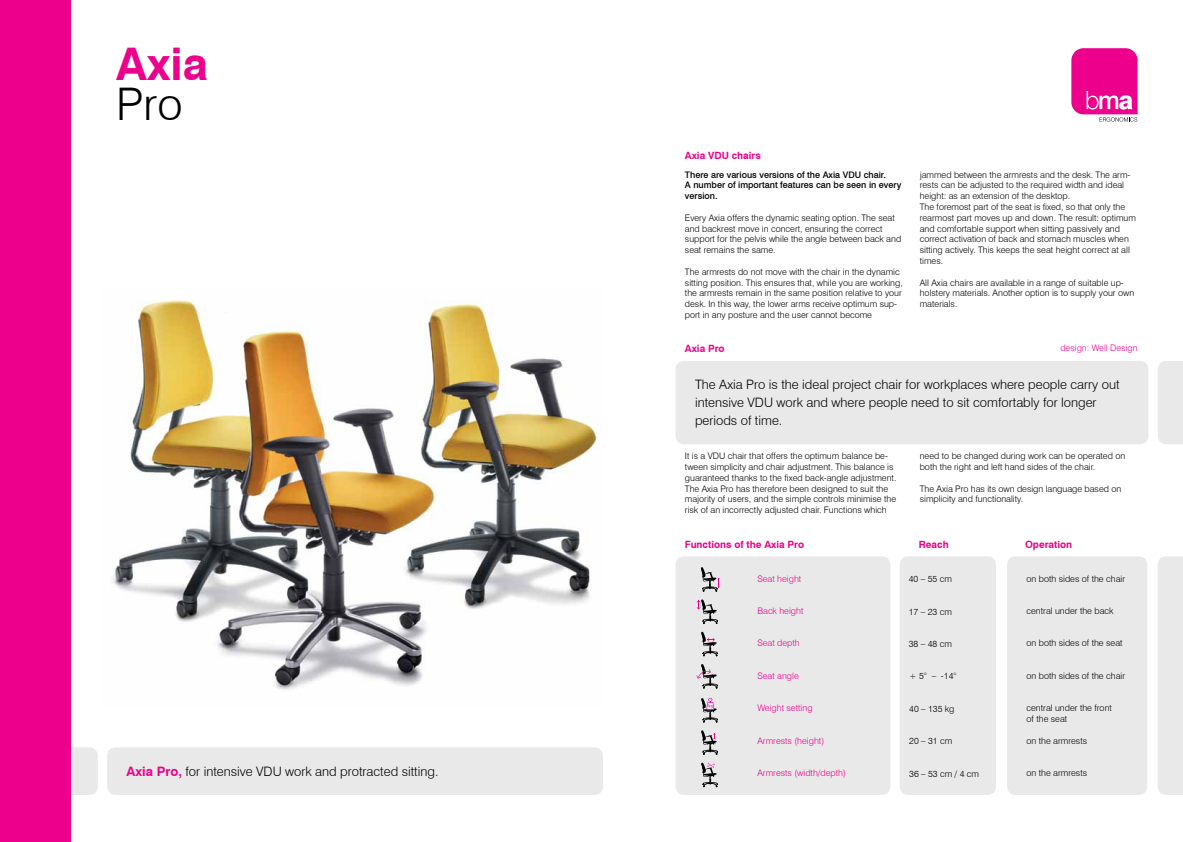
<style>
.page{position:relative;width:1183px;height:842px;background:#fff}
.page>*{position:absolute;margin:0;border:0;box-sizing:border-box;transform-origin:0 0}
.t1{font:700 45px "Swiss 721 BT";color:#ec008c}
.t2{font:300 45px "Swiss 721 BT";color:#000}
.t3{font:300 13px/18px "Swiss 721 BT";color:#000}
.t4{font:700 10px "Swiss 721 BT";color:#ec008c}
.t5{font:300 9px/10.8px "Swiss 721 BT";color:#000}
.t6{font:300 9px "Swiss 721 BT";color:#ec008c}
.t7{font:500 9px/10.8px "Swiss 721 BT";color:#000}
.s1{font-weight:700;color:#ec008c}
</style>
<div class="page">
<hr style="left:1182px;top:0;width:1px;height:842px;background:#000">
<svg style="left:1071px;top:48px;width:66px;height:74px"></svg>
<img style="left:113px;top:300px;width:484px;height:390px">
<div style="left:675px;top:361px;width:472px;height:83px;background:#e9e9ea;border-radius:9px"></div>
<div style="left:1158px;top:361px;width:24px;height:83px;background:#e9e9ea"></div>
<div style="left:107px;top:747px;width:495px;height:48px;background:#e9e9ea;border-radius:9px"></div>
<div style="left:58px;top:747px;width:40px;height:48px;background:#e9e9ea;border-radius:9px"></div>
<div style="left:675px;top:556px;width:215px;height:239px;background:#e9e9ea;border-radius:9px"></div>
<div style="left:1158px;top:556px;width:24px;height:239px;background:#e9e9ea"></div>
<div style="left:1006px;top:556px;width:140px;height:239px;background:#e9e9ea;border-radius:9px"></div>
<div style="left:899px;top:556px;width:96px;height:239px;background:#e9e9ea;border-radius:9px"></div>
<svg style="left:701px;top:567px;width:18px;height:25px"></svg>
<svg style="left:701px;top:631px;width:17px;height:25px"></svg>
<svg style="left:696px;top:664px;width:22px;height:25px"></svg>
<svg style="left:701px;top:698px;width:17px;height:25px"></svg>
<svg style="left:701px;top:730px;width:17px;height:25px"></svg>
<svg style="left:696px;top:599px;width:22px;height:25px"></svg>
<svg style="left:701px;top:762px;width:17px;height:25px"></svg>
<div style="left:0;top:0;width:71px;height:842px;background:#ec008c"></div>
<h1 class="t1" style="left:116px;top:37px;width:93px">Axia</h1>
<h1 class="t2" style="left:116px;top:77px;width:68px">Pro</h1>
<h2 class="t3" style="left:127px;top:762px;width:313px"><span class="s1">Axia Pro,</span> for intensive VDU work and protracted sitting.</h2>
<p class="t4" style="left:684px;top:150px;width:77px">Axia VDU chairs</p>
<p class="t7" style="left:684px;top:169px;width:218px">There are various versions of the Axia VDU chair.<br>A number of important features can be seen in every version.</p>
<p class="t5" style="left:684px;top:212px;width:218px">Every Axia offers the dynamic seating option. The seat and backrest move in concert, ensuring the correct support for the pelvis while the angle between back and seat remains the same.</p>
<p class="t5" style="left:684px;top:266px;width:219px">The armrests do not move with the chair in the dynamic sitting position. This ensures that, while you are working, the armrests remain in the same position relative to your desk. In this way, the lower arms receive optimum sup&shy;port in any posture and the user cannot become</p>
<p class="t4" style="left:684px;top:343px;width:41px">Axia Pro</p>
<p class="t5" style="left:919px;top:169px;width:218px">jammed between the armrests and the desk. The arm&shy;rests can be adjusted to the required width and ideal height: as an extension of the desktop.<br>The foremost part of the seat is fixed, so that only the rearmost part moves up and down. The result: optimum and comfortable support when sitting passively and correct activation of back and stomach muscles when sitting actively. This keeps the seat height correct at all times.</p>
<p class="t5" style="left:919px;top:277px;width:216px">All Axia chairs are available in a range of suitable up&shy;holstery materials. Another option is to supply your own materials.</p>
<p class="t6" style="left:1060px;top:342px;width:79px">design: Well Design</p>
<h2 class="t3" style="left:694px;top:375px;width:426px">The Axia Pro is the ideal project chair for workplaces where people carry out intensive VDU work and where people need to sit comfortably for longer periods of time.</h2>
<p class="t5" style="left:684px;top:451px;width:213px">It is a VDU chair that offers the optimum balance be&shy;tween simplicity and chair adjustment. This balance is guaranteed thanks to the fixed back-angle adjustment.<br>The Axia Pro has therefore been designed to suit the majority of users, and the simple controls minimise the risk of an incorrectly adjusted chair. Functions which</p>
<p class="t5" style="left:919px;top:451px;width:207px">need to be changed during work can be operated on both the right and left hand sides of the chair.</p>
<p class="t5" style="left:919px;top:483px;width:203px">The Axia Pro has its own design language based on simplicity and functionality.</p>
<p class="t4" style="left:684px;top:538px;width:121px">Functions of the Axia Pro</p>
<p class="t6" style="left:757px;top:573px;width:45px">Seat height</p>
<p class="t6" style="left:757px;top:605px;width:47px">Back height</p>
<p class="t6" style="left:757px;top:638px;width:44px">Seat depth</p>
<p class="t6" style="left:757px;top:670px;width:43px">Seat angle</p>
<p class="t6" style="left:757px;top:702px;width:57px">Weight setting</p>
<p class="t6" style="left:757px;top:735px;width:68px">Armrests (height)</p>
<p class="t6" style="left:757px;top:767px;width:90px">Armrests (width/depth)</p>
<p class="t4" style="left:918px;top:538px;width:31px">Reach</p>
<p class="t4" style="left:1024px;top:538px;width:49px">Operation</p>
<p class="t5" style="left:1026px;top:573px;width:100px">on both sides of the chair</p>
<p class="t5" style="left:1026px;top:605px;width:88px">central under the back</p>
<p class="t5" style="left:1026px;top:638px;width:98px">on both sides of the seat</p>
<p class="t5" style="left:1026px;top:670px;width:100px">on both sides of the chair</p>
<p class="t5" style="left:1026px;top:702px;width:87px">central under the front of the seat</p>
<p class="t5" style="left:1026px;top:735px;width:62px">on the armrests</p>
<p class="t5" style="left:1026px;top:767px;width:62px">on the armrests</p>
<p class="t5" style="left:908px;top:573px;width:44px">40 – 55 cm</p>
<p class="t5" style="left:908px;top:606px;width:44px">17 – 23 cm</p>
<p class="t5" style="left:908px;top:638px;width:44px">38 – 48 cm</p>
<p class="t5" style="left:909px;top:671px;width:49px">+ 5° – -14°</p>
<p class="t5" style="left:909px;top:703px;width:47px">40 – 135 kg</p>
<p class="t5" style="left:909px;top:735px;width:44px">20 – 31 cm</p>
<p class="t5" style="left:909px;top:768px;width:71px">36 – 53 cm / 4 cm</p>
</div>
